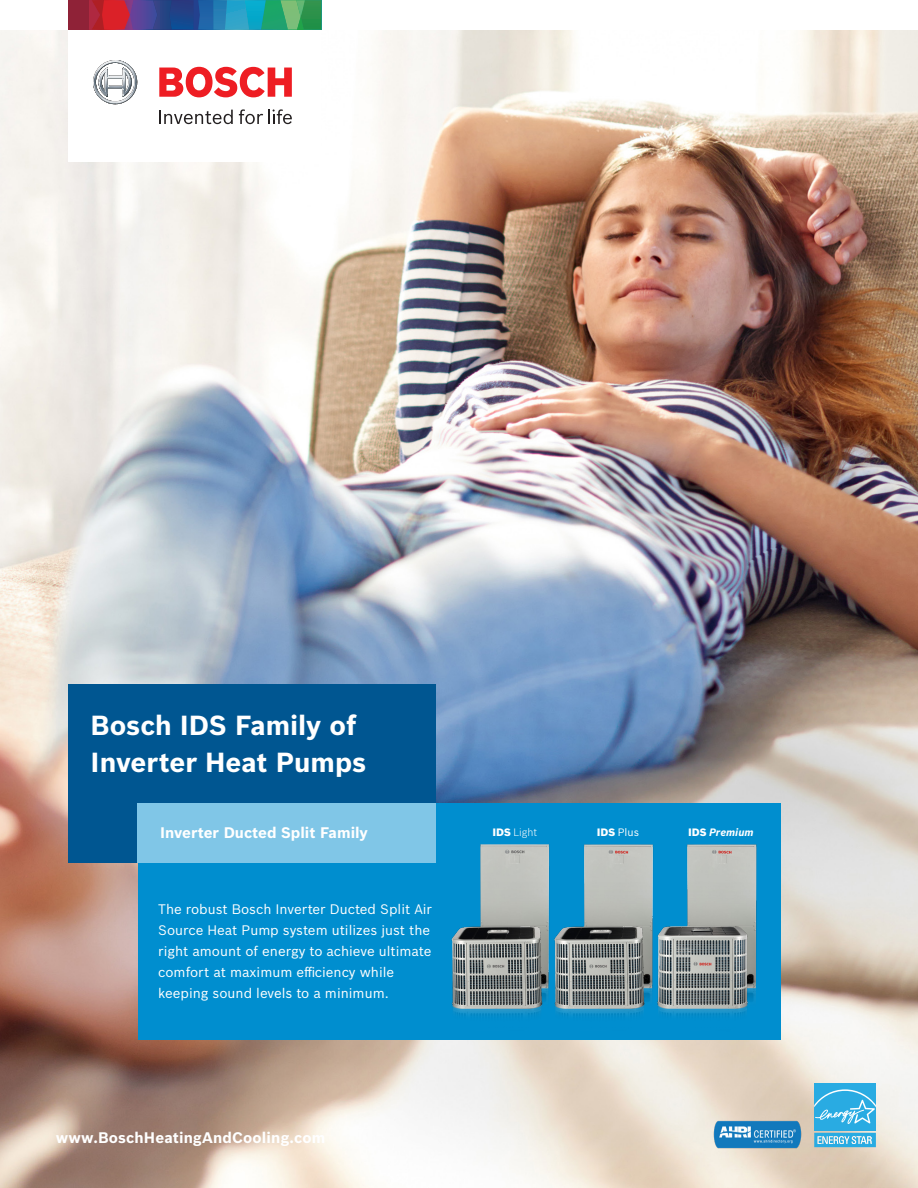
<style>
.page{position:relative;width:918px;height:1188px;background:#fff}
.page>*{position:absolute;margin:0;border:0;box-sizing:border-box;transform-origin:0 0}
.t1{font:700 27px/37.2px "Bosch Sans";color:#fff}
.t2{font:700 15px "Bosch Sans";letter-spacing:.01em;color:#fff}
.t3{font:13.5px/21px "Bosch Sans";color:#fff}
.t4{font:italic 700 10.5px "Bosch Sans";color:#fff}
.t5{font:300 10.5px "Bosch Sans";color:#fff}
.t6{font:10.5px "Bosch Sans";color:#fff}
.s1{font-weight:900}
.s2{font-weight:900;font-style:normal}
</style>
<div class="page">
<img style="left:0;top:30px;width:918px;height:1158px">
<div style="left:69px;top:684px;width:367px;height:178px;background:#005691"></div>
<div style="left:138px;top:803px;width:642px;height:237px;background:#008ecf"></div>
<div style="left:138px;top:803px;width:298px;height:59px;background:#80c6e7"></div>
<div style="left:814px;top:1083px;width:62px;height:48px;background:#29abe2"></div>
<svg style="left:814px;top:1089px;width:62px;height:35px"></svg>
<svg style="left:814px;top:1133px;width:62px;height:14px"></svg>
<img style="left:713px;top:1121px;width:89px;height:27px">
<img style="left:480px;top:844px;width:70px;height:155px">
<img style="left:451px;top:891px;width:96px;height:125px">
<img style="left:567px;top:844px;width:87px;height:211px">
<img style="left:554px;top:891px;width:92px;height:139px">
<img style="left:670px;top:844px;width:87px;height:211px">
<img style="left:657px;top:923px;width:101px;height:121px">
<div style="left:69px;top:0;width:252px;height:162px;background:#fff"></div>
<svg style="left:69px;top:0;width:252px;height:29px;background:#4f657a"></svg>
<svg style="left:93px;top:60px;width:44px;height:44px"></svg>
<svg style="left:159px;top:110px;width:74px;height:14px"></svg>
<svg style="left:239px;top:109px;width:53px;height:15px"></svg>
<svg style="left:159px;top:67px;width:133px;height:30px"></svg>
<p class="t1" style="left:91px;top:705px;width:277px">Bosch IDS Family of<br>Inverter Heat Pumps</p>
<p class="t2" style="left:160px;top:821px;width:209px">Inverter Ducted Split Family</p>
<p class="t3" style="left:158px;top:898px;width:275px">The robust Bosch Inverter Ducted Split Air Source Heat Pump system utilizes just the right amount of energy to achieve ultimate comfort at maximum efficiency while keeping sound levels to a minimum.</p>
<p class="t2" style="left:56px;top:1127px;width:271px">www.BoschHeatingAndCooling.com</p>
<p class="t5" style="left:492px;top:825px;width:46px"><span class="s1">IDS</span> Light</p>
<p class="t6" style="left:597px;top:825px;width:44px"><span class="s1">IDS</span> Plus</p>
<p class="t4" style="left:688px;top:825px;width:67px"><span class="s2">IDS</span> Premium</p>
</div>
